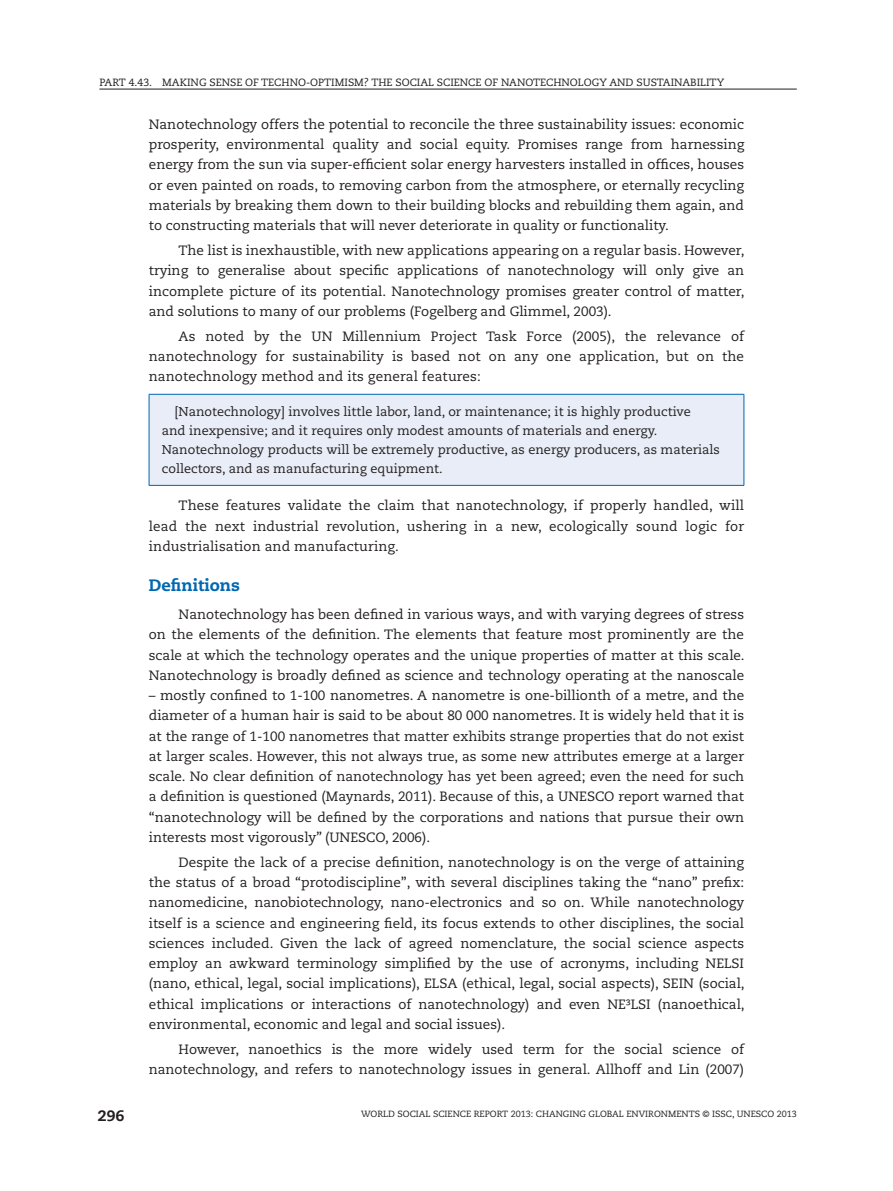
<style>
.page{position:relative;width:893px;height:1191px;background:#fff}
.page>*{position:absolute;margin:0;border:0;box-sizing:border-box;transform-origin:0 0}
.t1{font:800 16.5px "Caecilia";color:#0067b1}
.t2{font:800 15px "Caecilia";color:#231f20}
.t3{font:13.5px/20.2px "Caecilia";color:#231f20;text-align:justify}
.t4{font:12.75px/18.8px "Caecilia";color:#231f20}
.t5{font:10.5px "Caecilia";color:#231f20}
.t6{font:9px "Caecilia";color:#231f20}
</style>
<div class="page">
<hr style="left:99px;top:89px;width:698px;height:1px;background:#231f20">
<div style="left:149px;top:394px;width:595px;height:91px;background:#e9edf7"></div>
<hr style="left:149px;top:394px;width:595px;height:1px;background:#0067b1">
<hr style="left:149px;top:394px;width:1px;height:91px;background:#0067b1">
<hr style="left:744px;top:394px;width:1px;height:91px;background:#0067b1">
<hr style="left:149px;top:485px;width:595px;height:1px;background:#0067b1">
<p class="t5" style="left:99px;top:78px;width:626px">PART 4.43. MAKING SENSE OF TECHNO-OPTIMISM? THE SOCIAL SCIENCE OF NANOTECHNOLOGY AND SUSTAINABILITY</p>
<p class="t2" style="left:98px;top:1106px;width:28px">296</p>
<p class="t3" style="left:149px;top:115px;width:597px">Nanotechnology offers the potential to reconcile the three sustainability issues: economic prosperity, environmental quality and social equity. Promises range from harnessing energy from the sun via super-efficient solar energy harvesters installed in offices, houses or even painted on roads, to removing carbon from the atmosphere, or eternally recycling materials by breaking them down to their building blocks and rebuilding them again, and to constructing materials that will never deteriorate in quality or functionality.</p>
<p class="t3" style="left:149px;top:241px;width:597px;text-indent:30px">The list is inexhaustible, with new applications appearing on a regular basis. However, trying to generalise about specific applications of nanotechnology will only give an incomplete picture of its potential. Nanotechnology promises greater control of matter, and solutions to many of our problems (Fogelberg and Glimmel, 2003).</p>
<p class="t3" style="left:149px;top:327px;width:597px;text-indent:30px">As noted by the UN Millennium Project Task Force (2005), the relevance of nanotechnology for sustainability is based not on any one application, but on the nanotechnology method and its general features:</p>
<p class="t4" style="left:162px;top:404px;width:560px;text-indent:13px">[Nanotechnology] involves little labor, land, or maintenance; it is highly productive<br>and inexpensive; and it requires only modest amounts of materials and energy.<br>Nanotechnology products will be extremely productive, as energy producers, as materials collectors, and as manufacturing equipment.</p>
<p class="t3" style="left:149px;top:497px;width:597px;text-indent:30px">These features validate the claim that nanotechnology, if properly handled, will lead the next industrial revolution, ushering in a new, ecologically sound logic for industrialisation and manufacturing.</p>
<p class="t1" style="left:149px;top:575px;width:93px">Definitions</p>
<p class="t3" style="left:149px;top:605px;width:597px;text-indent:30px">Nanotechnology has been defined in various ways, and with varying degrees of stress on the elements of the definition. The elements that feature most prominently are the scale at which the technology operates and the unique properties of matter at this scale.<br>Nanotechnology is broadly defined as science and technology operating at the nanoscale</p>
<p class="t3" style="left:149px;top:686px;width:597px">– mostly confined to 1-100 nanometres. A nanometre is one-billionth of a metre, and the diameter of a human hair is said to be about 80 000 nanometres. It is widely held that it is at the range of 1-100 nanometres that matter exhibits strange properties that do not exist at larger scales. However, this not always true, as some new attributes emerge at a larger scale. No clear definition of nanotechnology has yet been agreed; even the need for such a definition is questioned (Maynards, 2011). Because of this, a UNESCO report warned that “nanotechnology will be defined by the corporations and nations that pursue their own interests most vigorously” (UNESCO, 2006).</p>
<p class="t3" style="left:149px;top:853px;width:597px;text-indent:30px">Despite the lack of a precise definition, nanotechnology is on the verge of attaining the status of a broad “protodiscipline”, with several disciplines taking the “nano” prefix: nanomedicine, nanobiotechnology, nano-electronics and so on. While nanotechnology itself is a science and engineering field, its focus extends to other disciplines, the social sciences included. Given the lack of agreed nomenclature, the social science aspects employ an awkward terminology simplified by the use of acronyms, including NELSI (nano, ethical, legal, social implications), ELSA (ethical, legal, social aspects), SEIN (social, ethical implications or interactions of nanotechnology) and even NE³LSI (nanoethical, environmental, economic and legal and social issues).</p>
<p class="t3" style="left:149px;top:1040px;width:597px;text-align:right">However, nanoethics is the more widely used term for the social science of nanotechnology, and refers to nanotechnology issues in general. Allhoff and Lin (2007)</p>
<p class="t6" style="left:361px;top:1109px;width:437px">WORLD SOCIAL SCIENCE REPORT 2013: CHANGING GLOBAL ENVIRONMENTS © ISSC, UNESCO 2013</p>
</div>
